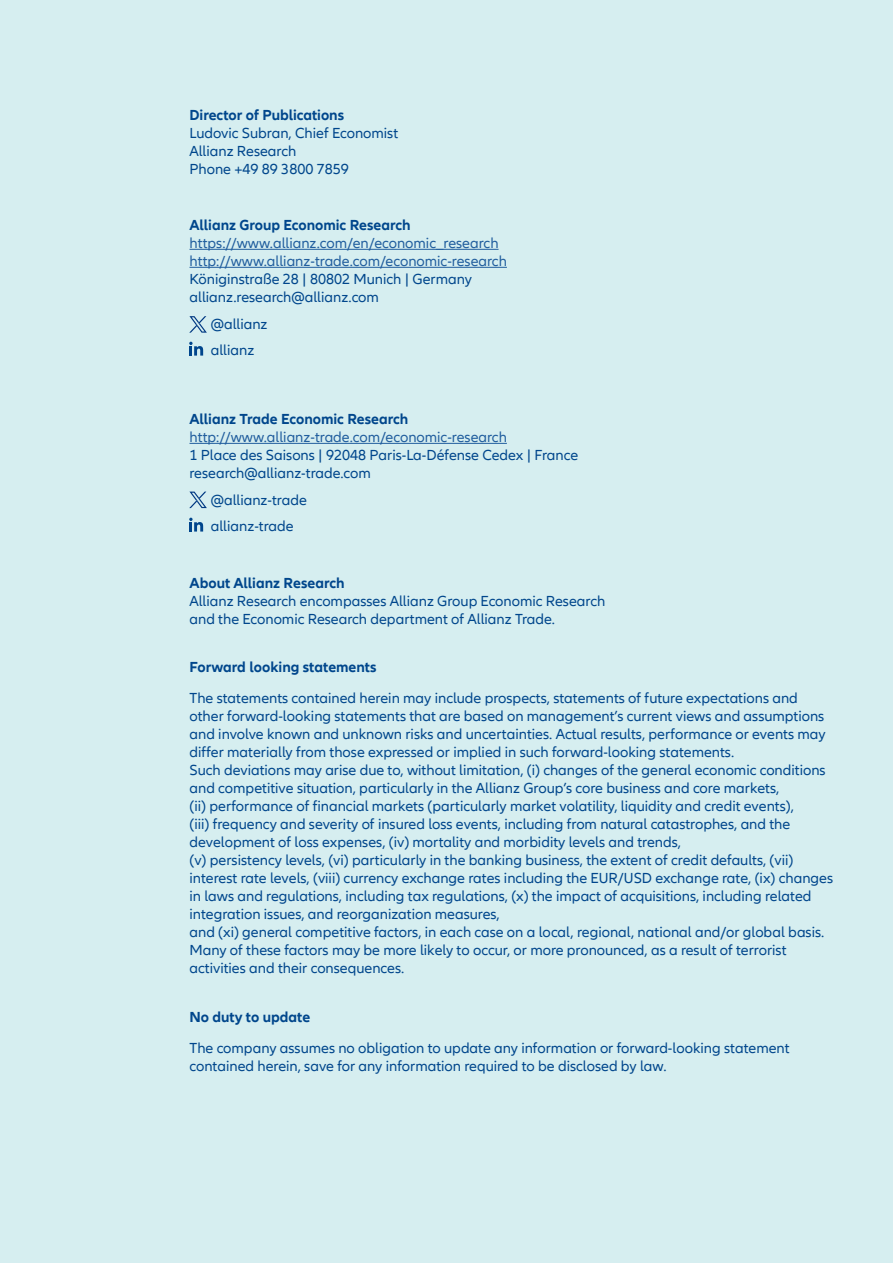
<style>
.page{position:relative;width:893px;height:1263px;background:#d6eef0}
.page>*{position:absolute;margin:0;border:0;box-sizing:border-box;transform-origin:0 0}
.t1{font:15px/18px "Allianz Neo";color:#00468c}
.t2{font:700 15px "Allianz Neo";color:#00468c}
.t3{font:15px/18px "Allianz Neo";color:#215e9e}
</style>
<div class="page">
<hr style="left:189px;top:249px;width:310px;height:1px;background:#215e9e">
<hr style="left:189px;top:267px;width:318px;height:1px;background:#215e9e">
<hr style="left:189px;top:443px;width:318px;height:1px;background:#215e9e">
<svg style="left:189px;top:342px;width:14px;height:14px"></svg>
<svg style="left:189px;top:518px;width:14px;height:13px"></svg>
<svg style="left:189px;top:316px;width:18px;height:17px"></svg>
<svg style="left:189px;top:492px;width:18px;height:16px"></svg>
<p class="t2" style="left:189px;top:106px;width:156px">Director of Publications</p>
<p class="t1" style="left:189px;top:124px;width:210px">Ludovic Subran, Chief Economist<br>Allianz Research<br>Phone +49 89 3800 7859</p>
<p class="t2" style="left:189px;top:216px;width:223px">Allianz Group Economic Research</p>
<p class="t3" style="left:189px;top:235px;width:319px">https://www.allianz.com/en/economic_research http://www.allianz-trade.com/economic-research</p>
<p class="t1" style="left:189px;top:271px;width:284px">Königinstraße 28 | 80802 Munich | Germany allianz.research@allianz.com</p>
<p class="t1" style="left:211px;top:311px;width:58px;line-height:26.5px">@allianz allianz</p>
<p class="t2" style="left:189px;top:410px;width:220px">Allianz Trade Economic Research</p>
<p class="t3" style="left:189px;top:429px;width:319px">http://www.allianz-trade.com/economic-research</p>
<p class="t1" style="left:189px;top:447px;width:390px">1 Place des Saisons | 92048 Paris-La-Défense Cedex | France research@allianz-trade.com</p>
<p class="t1" style="left:211px;top:487px;width:98px;line-height:26.5px">@allianz-trade allianz-trade</p>
<p class="t2" style="left:189px;top:574px;width:157px">About Allianz Research</p>
<p class="t1" style="left:189px;top:592px;width:417px">Allianz Research encompasses Allianz Group Economic Research and the Economic Research department of Allianz Trade.</p>
<p class="t2" style="left:189px;top:659px;width:189px">Forward looking statements</p>
<p class="t1" style="left:189px;top:689px;width:645px">The statements contained herein may include prospects, statements of future expectations and other forward-looking statements that are based on management’s current views and assumptions and involve known and unknown risks and uncertainties. Actual results, performance or events may differ materially from those expressed or implied in such forward-looking statements.<br>Such deviations may arise due to, without limitation, (i) changes of the general economic conditions and competitive situation, particularly in the Allianz Group’s core business and core markets,<br>(ii) performance of financial markets (particularly market volatility, liquidity and credit events),<br>(iii) frequency and severity of insured loss events, including from natural catastrophes, and the development of loss expenses, (iv) mortality and morbidity levels and trends,<br>(v) persistency levels, (vi) particularly in the banking business, the extent of credit defaults, (vii) interest rate levels, (viii) currency exchange rates including the EUR/USD exchange rate, (ix) changes in laws and regulations, including tax regulations, (x) the impact of acquisitions, including related integration issues, and reorganization measures,<br>and (xi) general competitive factors, in each case on a local, regional, national and/or global basis.<br>Many of these factors may be more likely to occur, or more pronounced, as a result of terrorist activities and their consequences.</p>
<p class="t2" style="left:189px;top:1008px;width:122px">No duty to update</p>
<p class="t1" style="left:189px;top:1039px;width:602px">The company assumes no obligation to update any information or forward-looking statement contained herein, save for any information required to be disclosed by law.</p>
</div>
